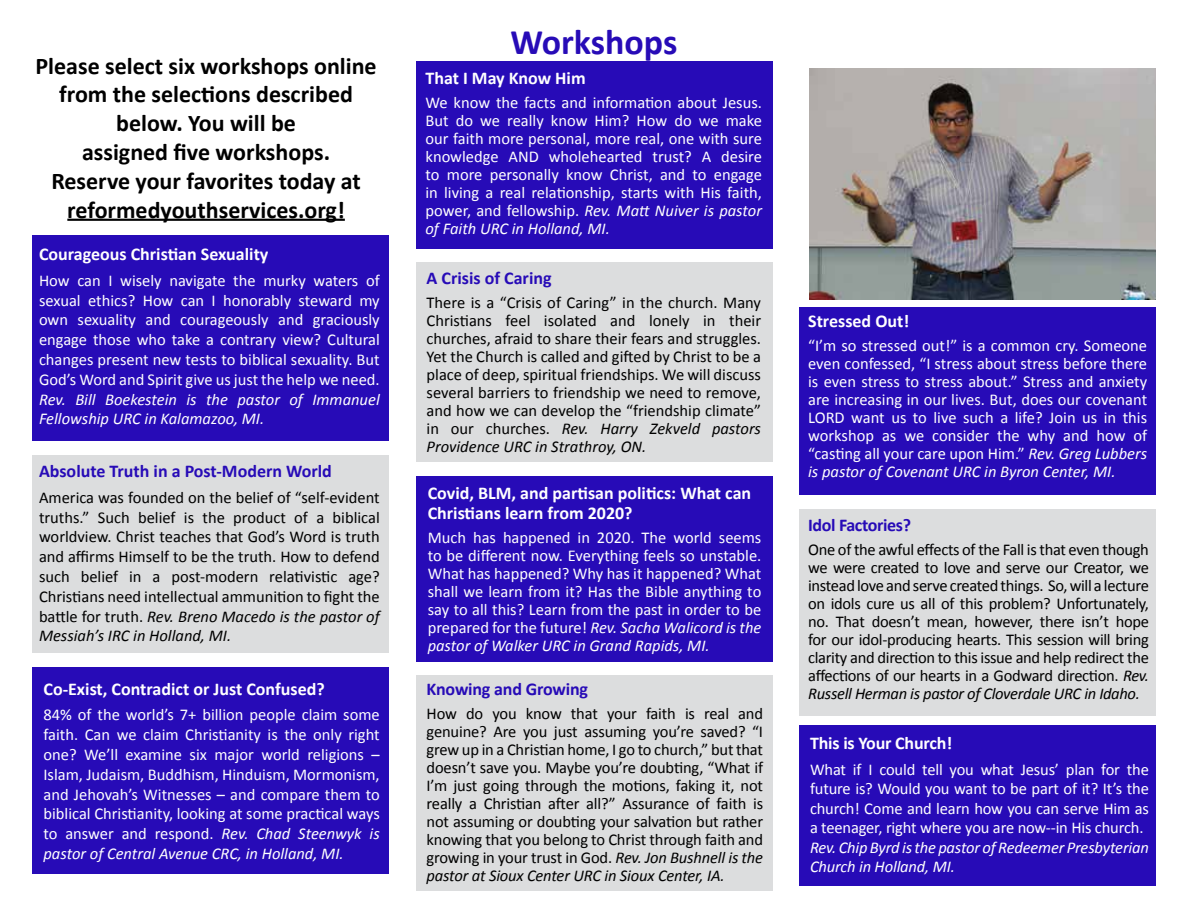
<style>
.page{position:relative;width:1188px;height:918px;background:#fff}
.page>*{position:absolute;margin:0;border:0;box-sizing:border-box;transform-origin:0 0}
.t1{font:700 36px "Calibri";color:#270bb7}
.t2{font:700 24px/28.8px "Calibri";color:#000;text-align:center}
.t3{font:700 18px/19.5px "Calibri";color:#fff}
.t4{font:700 18px "Calibri";letter-spacing:-.01em;color:#270bb7}
.t5{font:16.5px/18px "Calibri";color:#fff;text-align:justify}
.t6{font:16.5px/18px "Calibri";letter-spacing:-.01em;color:#000;text-align:justify}
.t7{font:italic 16.5px/19.8px "Calibri";letter-spacing:-.01em;color:#fff}
.s1{font-style:italic}
</style>
<div class="page">
<div style="left:32px;top:668px;width:357px;height:206px;background:#270bb7"></div>
<div style="left:800px;top:308px;width:356px;height:187px;background:#270bb7"></div>
<div style="left:800px;top:725px;width:356px;height:161px;background:#270bb7"></div>
<div style="left:799px;top:509px;width:357px;height:207px;background:#dcddde"></div>
<div style="left:32px;top:236px;width:357px;height:205px;background:#270bb7"></div>
<div style="left:416px;top:61px;width:357px;height:187px;background:#270bb7"></div>
<div style="left:416px;top:476px;width:357px;height:186px;background:#270bb7"></div>
<div style="left:32px;top:455px;width:357px;height:197px;background:#dcddde"></div>
<div style="left:416px;top:262px;width:357px;height:200px;background:#dcddde"></div>
<div style="left:416px;top:675px;width:357px;height:216px;background:#dcddde"></div>
<hr style="left:67px;top:219px;width:278px;height:2px;background:#000">
<img style="left:810px;top:69px;width:346px;height:231px">
<h2 class="t2" style="left:36px;top:50px;width:343px">Please select six workshops online from the selections described below. You will be<br>assigned five workshops.<br>Reserve your favorites today at reformedyouthservices.org!</h2>
<p class="t3" style="left:39px;top:243px;width:231px">Courageous Christian Sexuality</p>
<p class="t5" style="left:39px;top:270px;width:342px;line-height:19.8px">How can I wisely navigate the murky waters of sexual ethics? How can I honorably steward my own sexuality and courageously and graciously engage those who take a contrary view? Cultural changes present new tests to biblical sexuality. But God’s Word and Spirit give us just the help we need.</p>
<p class="t7" style="left:39px;top:388px;width:342px">Rev. Bill Boekestein is the pastor of Immanuel<br>Fellowship URC in Kalamazoo, MI.</p>
<h1 class="t1" style="left:511px;top:20px;width:168px">Workshops</h1>
<p class="t3" style="left:426px;top:67px;width:162px">That I May Know Him</p>
<p class="t5" style="left:426px;top:93px;width:338px">We know the facts and information about Jesus.<br>But do we really know Him? How do we make our faith more personal, more real, one with sure knowledge AND wholehearted trust? A desire to more personally know Christ, and to engage in living a real relationship, starts with His faith, power, and fellowship. <span class="s1">Rev. Matt Nuiver is pastor of Faith URC in Holland, MI.</span></p>
<p class="t4" style="left:427px;top:266px;width:127px">A Crisis of Caring</p>
<p class="t6" style="left:427px;top:292px;width:336px">There is a “Crisis of Caring” in the church. Many Christians feel isolated and lonely in their churches, afraid to share their fears and struggles.<br>Yet the Church is called and gifted by Christ to be a place of deep, spiritual friendships. We will discuss several barriers to friendship we need to remove, and how we can develop the “friendship climate” in our churches. <span class="s1">Rev. Harry Zekveld pastors Providence URC in Strathroy, ON.</span></p>
<p class="t4" style="left:39px;top:460px;width:294px">Absolute Truth in a Post-Modern World</p>
<p class="t6" style="left:39px;top:487px;width:342px;line-height:19.8px">America was founded on the belief of “self-evident truths.” Such belief is the product of a biblical worldview. Christ teaches that God’s Word is truth and affirms Himself to be the truth. How to defend such belief in a post-modern relativistic age?<br>Christians need intellectual ammunition to fight the battle for truth. <span class="s1">Rev. Breno Macedo is the pastor of Messiah’s IRC in Holland, MI.</span></p>
<p class="t3" style="left:428px;top:483px;width:325px">Covid, BLM, and partisan politics: What can<br>Christians learn from 2020?</p>
<p class="t5" style="left:428px;top:528px;width:335px">Much has happened in 2020. The world seems to be different now. Everything feels so unstable.<br>What has happened? Why has it happened? What shall we learn from it? Has the Bible anything to say to all this? Learn from the past in order to be prepared for the future! <span class="s1">Rev. Sacha Walicord is the pastor of Walker URC in Grand Rapids, MI.</span></p>
<p class="t3" style="left:44px;top:678px;width:283px">Co-Exist, Contradict or Just Confused?</p>
<p class="t5" style="left:44px;top:704px;width:338px;line-height:19.8px">84% of the world’s 7+ billion people claim some faith. Can we claim Christianity is the only right one? We’ll examine six major world religions – Islam, Judaism, Buddhism, Hinduism, Mormonism, and Jehovah’s Witnesses – and compare them to biblical Christianity, looking at some practical ways to answer and respond. <span class="s1">Rev. Chad Steenwyk is pastor of Central Avenue CRC, in Holland, MI.</span></p>
<p class="t4" style="left:427px;top:677px;width:163px">Knowing and Growing</p>
<p class="t6" style="left:427px;top:703px;width:338px">How do you know that your faith is real and genuine? Are you just assuming you’re saved? “I grew up in a Christian home, I go to church,” but that doesn’t save you. Maybe you’re doubting, “What if I’m just going through the motions, faking it, not really a Christian after all?” Assurance of faith is not assuming or doubting your salvation but rather knowing that you belong to Christ through faith and growing in your trust in God. <span class="s1">Rev. Jon Bushnell is the pastor at Sioux Center URC in Sioux Center, IA.</span></p>
<p class="t3" style="left:808px;top:311px;width:103px">Stressed Out!</p>
<p class="t5" style="left:808px;top:336px;width:341px">“I’m so stressed out!” is a common cry. Someone even confessed, “I stress about stress before there is even stress to stress about.” Stress and anxiety are increasing in our lives. But, does our covenant LORD want us to live such a life? Join us in this workshop as we consider the why and how of “casting all your care upon Him.” <span class="s1">Rev. Greg Lubbers is pastor of Covenant URC in Byron Center, MI.</span></p>
<p class="t4" style="left:808px;top:514px;width:104px">Idol Factories?</p>
<p class="t6" style="left:808px;top:540px;width:342px">One of the awful effects of the Fall is that even though we were created to love and serve our Creator, we instead love and serve created things. So, will a lecture on idols cure us all of this problem? Unfortunately, no. That doesn’t mean, however, there isn’t hope for our idol-producing hearts. This session will bring clarity and direction to this issue and help redirect the affections of our hearts in a Godward direction. <span class="s1">Rev.<br>Russell Herman is pastor of Cloverdale URC in Idaho.</span></p>
<p class="t3" style="left:810px;top:733px;width:144px">This is Your Church!</p>
<p class="t5" style="left:810px;top:759px;width:340px;line-height:19.5px">What if I could tell you what Jesus’ plan for the future is? Would you want to be part of it? It’s the church! Come and learn how you can serve Him as a teenager, right where you are now--in His church.</p>
<p class="t7" style="left:810px;top:837px;width:340px">Rev. Chip Byrd is the pastor of Redeemer Presbyterian<br>Church in Holland, MI.</p>
</div>
